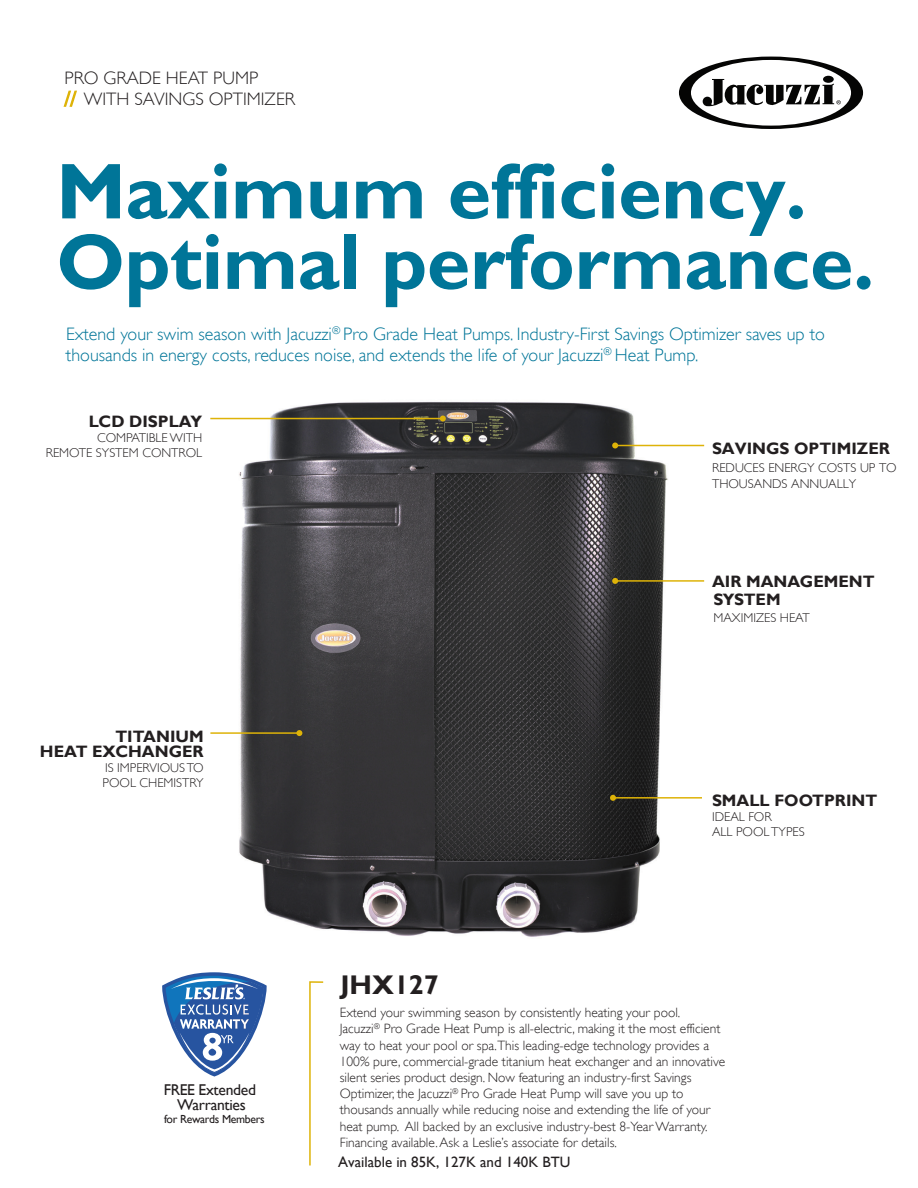
<style>
.page{position:relative;width:918px;height:1188px;background:#fff}
.page>*{position:absolute;margin:0;border:0;box-sizing:border-box;transform-origin:0 0}
.t1{font:700 79.5px/70.5px "Gill Sans";letter-spacing:-.005em;color:#007598}
.t2{font:700 27px "Gill Sans";color:#231f20}
.t3{font:300 18px/21.6px "Gill Sans";color:#007598}
.t4{font:300 18px/21px "Gill Sans";color:#231f20}
.t5{font:700 16.5px/15px "Gill Sans";color:#231f20;text-align:right}
.t6{font:15.6px/15.6px "Gill Sans";letter-spacing:-.02em;color:#231f20;text-align:center}
.t7{font:15px "Gill Sans";color:#231f20}
.t8{font:300 13.5px/16.2px "Gill Sans";color:#231f20}
.t9{font:300 12.75px/15px "Gill Sans";color:#231f20}
.t10{font:11.7px "Gill Sans";letter-spacing:-.025em;color:#231f20}
</style>
<div class="page">
<svg style="left:679px;top:57px;width:184px;height:72px"></svg>
<img style="left:227px;top:402px;width:447px;height:535px">
<hr style="left:210px;top:418px;width:233px;height:1px;background:#deb308">
<svg style="left:440px;top:416px;width:6px;height:6px"></svg>
<hr style="left:210px;top:732px;width:89px;height:2px;background:#deb308">
<svg style="left:296px;top:730px;width:6px;height:6px"></svg>
<hr style="left:613px;top:797px;width:89px;height:2px;background:#deb308">
<svg style="left:610px;top:795px;width:6px;height:6px"></svg>
<hr style="left:615px;top:580px;width:89px;height:2px;background:#deb308">
<svg style="left:612px;top:578px;width:6px;height:6px"></svg>
<hr style="left:615px;top:445px;width:89px;height:1px;background:#deb308">
<svg style="left:612px;top:442px;width:6px;height:6px"></svg>
<svg style="left:162px;top:973px;width:104px;height:103px"></svg>
<svg style="left:309px;top:981px;width:15px;height:185px"></svg>
<svg style="left:63px;top:90px;width:14px;height:17px"></svg>
<h3 class="t4" style="left:84px;top:67px;width:213px;text-indent:-19px">PRO GRADE HEAT PUMP<br>WITH SAVINGS OPTIMIZER</h3>
<h1 class="t1" style="left:56px;top:158px;width:820px">Maximum efficiency.<br>Optimal performance.</h1>
<h3 class="t3" style="left:66px;top:323px;width:760px">Extend your swim season with Jacuzzi<sup>®</sup> Pro Grade Heat Pumps. Industry-First Savings Optimizer saves up to thousands in energy costs, reduces noise, and extends the life of your Jacuzzi<sup>®</sup> Heat Pump.</h3>
<p class="t5" style="left:89px;top:415px;width:115px">LCD DISPLAY</p>
<p class="t9" style="left:46px;top:431px;width:158px;text-align:right">COMPATIBLE WITH<br>REMOTE SYSTEM CONTROL</p>
<p class="t5" style="left:40px;top:730px;width:165px">TITANIUM<br>HEAT EXCHANGER</p>
<p class="t9" style="left:103px;top:761px;width:103px">IS IMPERVIOUSTO<br>POOL CHEMISTRY</p>
<p class="t6" style="left:164px;top:1082px;width:94px">FREE Extended<br>Warranties</p>
<p class="t10" style="left:164px;top:1113px;width:102px">for Rewards Members</p>
<p class="t5" style="left:712px;top:441px;width:179px">SAVINGS OPTIMIZER</p>
<p class="t9" style="left:712px;top:460px;width:186px">REDUCES ENERGY COSTS UP TO<br>THOUSANDS ANNUALLY</p>
<p class="t5" style="left:712px;top:575px;width:164px">AIR MANAGEMENT</p>
<p class="t5" style="left:714px;top:593px;width:69px">SYSTEM</p>
<p class="t9" style="left:714px;top:610px;width:98px">MAXIMIZES HEAT</p>
<h2 class="t2" style="left:341px;top:968px;width:100px">JHX127</h2>
<p class="t5" style="left:712px;top:793px;width:167px">SMALL FOOTPRINT</p>
<p class="t9" style="left:712px;top:809px;width:94px">IDEAL FOR<br>ALL POOLTYPES</p>
<p class="t8" style="left:340px;top:1005px;width:387px">Extend your swimming season by consistently heating your pool.<br>Jacuzzi<sup>®</sup> Pro Grade Heat Pump is all-electric, making it the most efficient way to heat your pool or spa.This leading-edge technology provides a 100% pure, commercial-grade titanium heat exchanger and an innovative silent series product design. Now featuring an industry-first Savings Optimizer, the Jacuzzi<sup>®</sup> Pro Grade Heat Pump will save you up to thousands annually while reducing noise and extending the life of your heat pump. All backed by an exclusive industry-best 8-Year Warranty.<br>Financing available. Ask a Leslie’s associate for details.</p>
<p class="t7" style="left:338px;top:1153px;width:234px">Available in 85K, 127K and 140K BTU</p>
</div>
